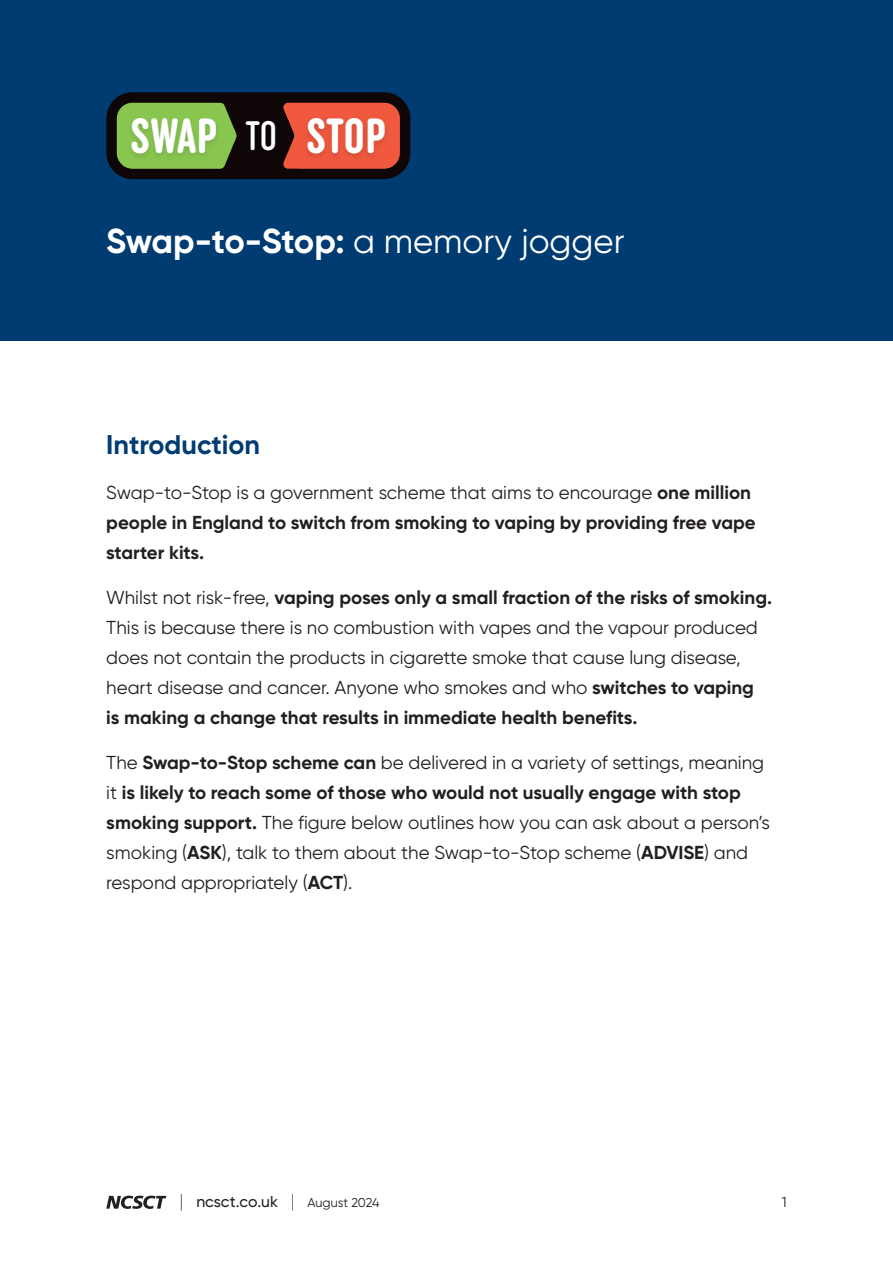
<style>
.page{position:relative;width:893px;height:1263px;background:#fff}
.page>*{position:absolute;margin:0;border:0;box-sizing:border-box;transform-origin:0 0}
.t1{font:700 extra-condensed 49.35px "Uniform Rounded";letter-spacing:.005em;color:#fff}
.t2{font:700 34.5px "Gilroy";letter-spacing:-.02em;color:#fff}
.t3{font:700 27px "Gilroy";color:#003c72}
.t4{font:18.75px/30px "Gilroy";color:#231f20}
.t5{font:700 18.75px/30px "Gilroy";color:#231f20}
.t6{font:500 15.75px "Gilroy";letter-spacing:.005em;color:#231f20}
.t7{font:14.25px "Gilroy";color:#231f20}
.s1{font-weight:500;font-size:41.1px}
.s2{font-weight:400}
.s3{font-weight:700}
.s4{font-weight:200;font-size:18px}
.s5{font-weight:400;font-size:12.75px}
</style>
<div class="page">
<div style="left:0;top:0;width:893px;height:340px;background:#003c72"></div>
<svg style="left:106px;top:1195px;width:60px;height:14px"></svg>
<div style="left:106px;top:92px;width:304px;height:87px;background:#0e0607;border-radius:26px"></div>
<svg style="left:284px;top:103px;width:116px;height:66px"></svg>
<svg style="left:117px;top:103px;width:117px;height:63px"></svg>
<img style="left:283px;top:105px;width:6px;height:64px">
<img style="left:234px;top:128px;width:3px;height:15px">
<img style="left:123px;top:106px;width:102px;height:63px">
<img style="left:299px;top:106px;width:94px;height:63px">
<h1 class="t1" style="left:131px;top:107px;width:257px">SWAP <span class="s1">TO</span> STOP</h1>
<h2 class="t2" style="left:106px;top:220px;width:520px">Swap-to-Stop: <span class="s2">a memory jogger</span></h2>
<h3 class="t3" style="left:106px;top:428px;width:155px">Introduction</h3>
<p class="t5" style="left:106px;top:478px;width:651px"><span class="s2">Swap-to-Stop is a government scheme that aims to encourage</span> one million people in England to switch from smoking to vaping by providing free vape starter kits.</p>
<p class="t4" style="left:106px;top:583px;width:667px">Whilst not risk-free, <span class="s3">vaping poses only a small fraction of the risks of smoking.<br></span>This is because there is no combustion with vapes and the vapour produced does not contain the products in cigarette smoke that cause lung disease, heart disease and cancer. Anyone who smokes and who <span class="s3">switches to vaping<br>is making a change that results in immediate health benefits.</span></p>
<p class="t4" style="left:106px;top:748px;width:665px">The <span class="s3">Swap-to-Stop scheme can</span> be delivered in a variety of settings, meaning it <span class="s3">is likely to reach some of those who would not usually engage with stop smoking support.</span> The figure below outlines how you can ask about a person’s smoking (<span class="s3">ASK</span>), talk to them about the Swap-to-Stop scheme (<span class="s3">ADVISE</span>) and respond appropriately (<span class="s3">ACT</span>).</p>
<p class="t6" style="left:180px;top:1192px;width:202px"><span class="s4">|</span> ncsct.co.uk <span class="s4">|</span> <span class="s5">August 2024</span></p>
<p class="t7" style="left:782px;top:1193px;width:6px">1</p>
</div>
